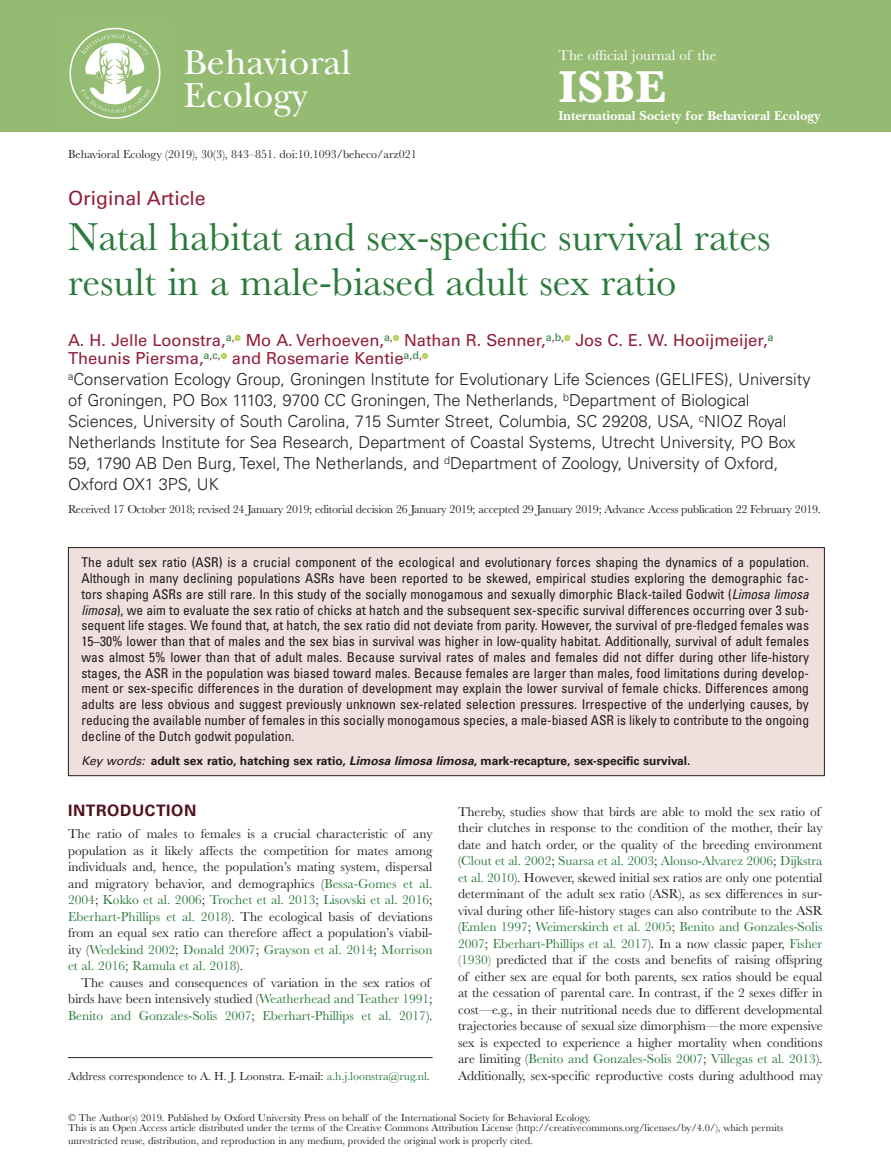
<style>
.page{position:relative;width:891px;height:1175px;background:#fff}
.page>*{position:absolute;margin:0;border:0;box-sizing:border-box;transform-origin:0 0}
.t1{font:700 46.35px "Baskerville MT Std";color:#fff}
.t2{font:40.5px/45px "Baskerville MT Std";color:#2a7a3b}
.t3{font:36.15px/33px "New Baskerville Std";color:#fff}
.t4{font:19.5px "Univers LT Std";color:#921d3a}
.t5{font:300 16.5px/21px "Univers LT Std";letter-spacing:-.005em;color:#231f20}
.t6{font:16.5px/18px "Univers LT Std";color:#921d3a}
.t7{font:700 15.75px "Univers LT Std";letter-spacing:.04em;color:#510f1b}
.t8{font:15px "Baskerville MT Std";color:#fff}
.t9{font:13.5px/16.5px "Baskerville MT Std";letter-spacing:-.005em;color:#231f20}
.t10{font:condensed 13.5px/15.8px "Univers LT Std";color:#231f20;text-align:justify}
.t11{font:700 13.5px "New Baskerville Std";color:#fff}
.t12{font:12px "Baskerville MT Std";letter-spacing:-.02em;color:#231f20}
.t13{font:700 12px "Univers LT Std";color:#231f20}
.t14{font:12px "Baskerville MT Std";color:#231f20}
.t15{font:10.5px/10.1px "Baskerville MT Std";color:#231f20}
.s1{font-style:italic}
.s2{font-weight:400;font-style:italic}
.s3{color:#2a7a3b}
</style>
<div class="page">
<div style="left:0;top:0;width:891px;height:131px;background:#95bb73"></div>
<img style="left:69px;top:27px;width:92px;height:92px">
<svg style="left:235px;top:335px;width:6px;height:6px"></svg>
<svg style="left:393px;top:335px;width:6px;height:6px"></svg>
<svg style="left:564px;top:335px;width:6px;height:6px"></svg>
<svg style="left:221px;top:353px;width:6px;height:6px"></svg>
<svg style="left:422px;top:353px;width:6px;height:6px"></svg>
<div style="left:68px;top:547px;width:756px;height:228px;background:#efe0de"></div>
<div style="left:68px;top:547px;width:757px;height:229px;border:1px solid #231f20"></div>
<hr style="left:68px;top:1057px;width:365px;height:1px;background:#231f20">
<h3 class="t3" style="left:184px;top:46px;width:169px">Behavioral<br>Ecology</h3>
<p class="t8" style="left:558px;top:46px;width:160px">The official journal of the</p>
<h1 class="t1" style="left:558px;top:61px;width:109px">ISBE</h1>
<p class="t11" style="left:558px;top:107px;width:263px">International Society for Behavioral Ecology</p>
<p class="t14" style="left:68px;top:147px;width:350px">Behavioral Ecology (2019), 30(3), 843–851. doi:10.1093/beheco/arz021</p>
<h3 class="t4" style="left:68px;top:187px;width:139px">Original Article</h3>
<h2 class="t2" style="left:68px;top:215px;width:704px">Natal habitat and sex-specific survival rates result in a male-biased adult sex ratio</h2>
<p class="t6" style="left:68px;top:331px;width:707px">A. H. Jelle Loonstra,<sup>a</sup><sup>,</sup> Mo A. Verhoeven,<sup>a</sup><sup>,</sup> Nathan R. Senner,<sup>a</sup><sup>,</sup><sup>b</sup><sup>,</sup> Jos C. E. W. Hooijmeijer,<sup>a<br></sup>Theunis Piersma,<sup>a</sup><sup>,</sup><sup>c</sup><sup>,</sup> and Rosemarie Kentie<sup>a</sup><sup>,</sup><sup>d</sup><sup>,</sup></p>
<p class="t5" style="left:68px;top:369px;width:744px"><sup>a</sup>Conservation Ecology Group, Groningen Institute for Evolutionary Life Sciences (GELIFES), University of Groningen, PO Box 11103, 9700 CC Groningen, The Netherlands, <sup>b</sup>Department of Biological Sciences, University of South Carolina, 715 Sumter Street, Columbia, SC 29208, USA, <sup>c</sup>NIOZ Royal Netherlands Institute for Sea Research, Department of Coastal Systems, Utrecht University, PO Box 59, 1790 AB Den Burg, Texel, The Netherlands, and <sup>d</sup>Department of Zoology, University of Oxford, Oxford OX1 3PS, UK</p>
<p class="t12" style="left:68px;top:502px;width:754px">Received 17 October 2018; revised 24 January 2019; editorial decision 26 January 2019; accepted 29 January 2019; Advance Access publication 22 February 2019.</p>
<p class="t10" style="left:82px;top:554px;width:729px">The adult sex ratio (ASR) is a crucial component of the ecological and evolutionary forces shaping the dynamics of a population.<br>Although in many declining populations ASRs have been reported to be skewed, empirical studies exploring the demographic fac&shy;tors shaping ASRs are still rare. In this study of the socially monogamous and sexually dimorphic Black-tailed Godwit (<span class="s1">Limosa limosa limosa</span>), we aim to evaluate the sex ratio of chicks at hatch and the subsequent sex-specific survival differences occurring over 3 sub&shy;sequent life stages. We found that, at hatch, the sex ratio did not deviate from parity. However, the survival of pre-fledged females was 15–30% lower than that of males and the sex bias in survival was higher in low-quality habitat. Additionally, survival of adult females was almost 5% lower than that of adult males. Because survival rates of males and females did not differ during other life-history stages, the ASR in the population was biased toward males. Because females are larger than males, food limitations during develop&shy;ment or sex-specific differences in the duration of development may explain the lower survival of female chicks. Differences among adults are less obvious and suggest previously unknown sex-related selection pressures. Irrespective of the underlying causes, by reducing the available number of females in this socially monogamous species, a male-biased ASR is likely to contribute to the ongoing decline of the Dutch godwit population.</p>
<p class="t13" style="left:82px;top:753px;width:611px"><span class="s2">Key words:</span> adult sex ratio, hatching sex ratio, <span class="s1">Limosa limosa limosa</span>, mark-recapture, sex-specific survival.</p>
<p class="t7" style="left:68px;top:801px;width:130px">INTRODUCTION</p>
<p class="t9" style="left:68px;top:825px;width:366px;text-align:justify">The ratio of males to females is a crucial characteristic of any population as it likely affects the competition for mates among individuals and, hence, the population’s mating system, dispersal and migratory behavior, and demographics (<span class="s3">Bessa-Gomes et al.<br>2004</span>; <span class="s3">Kokko et al. 2006</span>; <span class="s3">Trochet et al. 2013</span>; <span class="s3">Lisovski et al. 2016</span>; <span class="s3">Eberhart-Phillips et al. 2018</span>). The ecological basis of deviations from an equal sex ratio can therefore affect a population’s viabil&shy;ity (<span class="s3">Wedekind 2002</span>; <span class="s3">Donald 2007</span>; <span class="s3">Grayson et al. 2014</span>; <span class="s3">Morrison et al. 2016</span>; <span class="s3">Ramula et al. 2018</span>).</p>
<p class="t9" style="left:68px;top:974px;width:366px;text-indent:14px">The causes and consequences of variation in the sex ratios of birds have been intensively studied (<span class="s3">Weatherhead and Teather 1991</span>;<br><span class="s3">Benito and Gonzales-Solis 2007</span>; <span class="s3">Eberhart-Phillips et al. 2017</span>).</p>
<p class="t9" style="left:458px;top:803px;width:366px">Thereby, studies show that birds are able to mold the sex ratio of their clutches in response to the condition of the mother, their lay date and hatch order, or the quality of the breeding environment (<span class="s3">Clout et al. 2002</span>; <span class="s3">Suarsa et al. 2003</span>; <span class="s3">Alonso-Alvarez 2006</span>; <span class="s3">Dijkstra et al. 2010</span>). However, skewed initial sex ratios are only one potential determinant of the adult sex ratio (ASR), as sex differences in sur&shy;vival during other life-history stages can also contribute to the ASR (<span class="s3">Emlen 1997</span>; <span class="s3">Weimerskirch et al. 2005</span>; <span class="s3">Benito and Gonzales-Solis 2007</span>; <span class="s3">Eberhart-Phillips et al. 2017</span>). In a now classic paper, <span class="s3">Fisher (1930)</span> predicted that if the costs and benefits of raising offspring of either sex are equal for both parents, sex ratios should be equal at the cessation of parental care. In contrast, if the 2 sexes differ in cost—e.g., in their nutritional needs due to different developmental trajectories because of sexual size dimorphism—the more expensive sex is expected to experience a higher mortality when conditions are limiting (<span class="s3">Benito and Gonzales-Solis 2007</span>; <span class="s3">Villegas et al. 2013</span>).</p>
<p class="t12" style="left:68px;top:1068px;width:363px">Address correspondence to A. H. J. Loonstra. E-mail: <span class="s3">a.h.j.loonstra@rug.nl</span>.</p>
<p class="t9" style="left:458px;top:1067px;width:366px">Additionally, sex-specific reproductive costs during adulthood may</p>
<p class="t15" style="left:68px;top:1112px;width:717px">© The Author(s) 2019. Published by Oxford University Press on behalf of the International Society for Behavioral Ecology.<br>This is an Open Access article distributed under the terms of the Creative Commons Attribution License (http://creativecommons.org/licenses/by/4.0/), which permits</p>
<p class="t15" style="left:68px;top:1136px;width:466px">unrestricted reuse, distribution, and reproduction in any medium, provided the original work is properly cited.</p>
</div>
